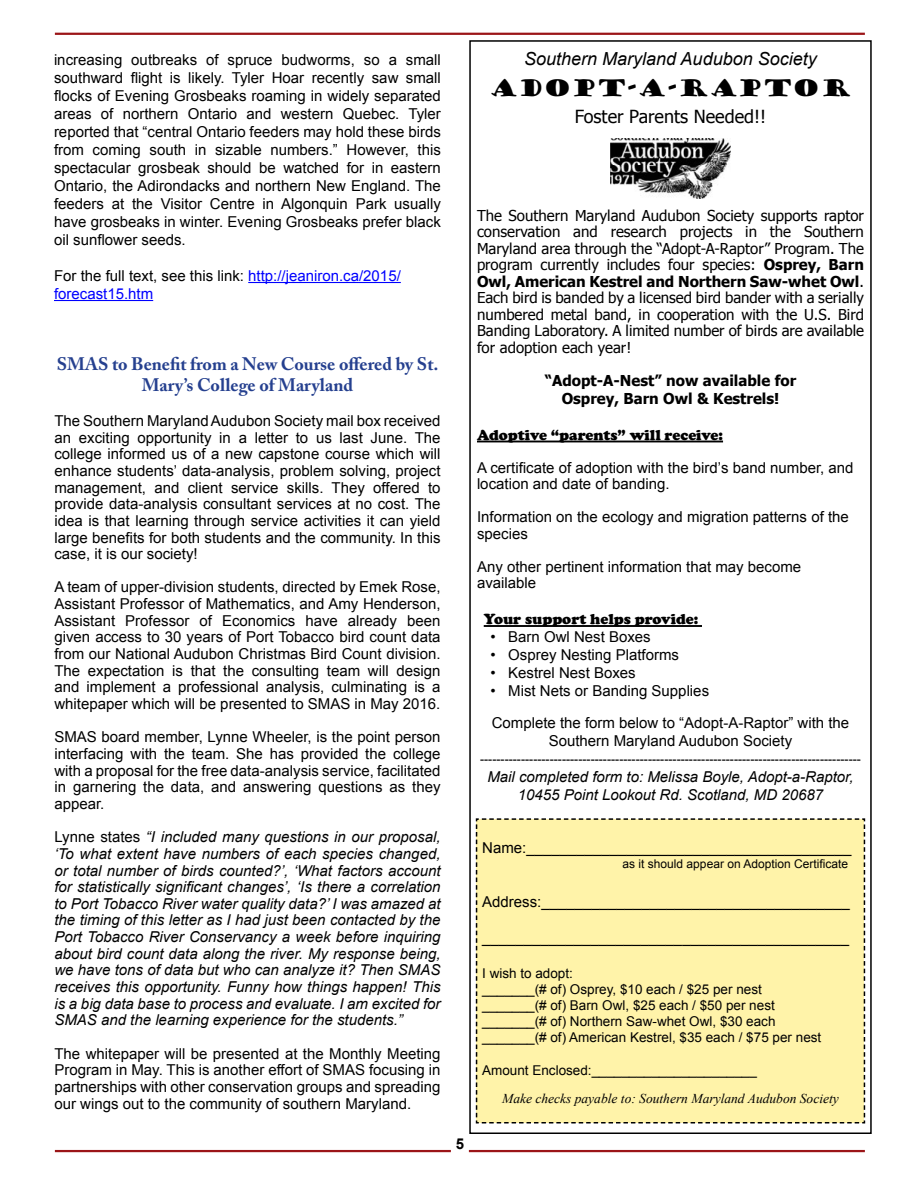
<style>
.page{position:relative;width:918px;height:1188px;background:#fff}
.page>*{position:absolute;margin:0;border:0;box-sizing:border-box;transform-origin:0 0}
.t1{font:22.5px "Goudy Stout";color:#000}
.t2{font:700 18px/21.6px "Adobe Caslon Pro";color:#25408f;text-align:center}
.t3{font:italic 18px "Arial";color:#000}
.t4{font:18px "Tahoma";color:#000}
.t5{font:15px/16.6px "Arial";color:#000;text-align:justify}
.t6{font:italic 15px/16.6px "Arial";color:#000;text-align:center}
.t7{font:15px/16.5px "Tahoma";color:#000;text-align:justify}
.t8{font:15px "Arial Narrow";color:#000}
.t9{font:15px/18px "Arial";color:#00f}
.t10{font:700 15px/18px "Tahoma";color:#000;text-align:center}
.t11{font:900 15px "Cooper";color:#000}
.t12{font:700 15px "Arial";color:#000}
.t13{font:13.5px/16.2px "Arial";color:#000}
.t14{font:italic 13.5px "Times New Roman";color:#000}
.t15{font:12px "Arial";color:#000}
.s1{color:#000}
.s2{font-style:normal}
.s3{font-weight:700}
</style>
<div class="page">
<hr style="left:55px;top:33px;width:810px;height:2px;background:#9b1518">
<hr style="left:55px;top:1150px;width:396px;height:2px;background:#9b1518">
<hr style="left:469px;top:1150px;width:396px;height:2px;background:#9b1518">
<img style="left:610px;top:138px;width:121px;height:61px">
<hr style="left:477px;top:441px;width:246px;height:1px;background:#000">
<hr style="left:484px;top:625px;width:218px;height:2px;background:#000">
<div style="left:475px;top:818px;width:391px;height:306px;background:#fff3a9"></div>
<div style="left:469px;top:40px;width:403px;height:1094px;border:2px solid #000"></div>
<hr style="left:248px;top:282px;width:153px;height:1px;background:#00f">
<hr style="left:54px;top:300px;width:99px;height:1px;background:#00f">
<p class="t5" style="left:54px;top:51px;width:388px;line-height:18px">increasing outbreaks of spruce budworms, so a small southward flight is likely. Tyler Hoar recently saw small flocks of Evening Grosbeaks roaming in widely separated areas of northern Ontario and western Quebec. Tyler reported that “central Ontario feeders may hold these birds from coming south in sizable numbers.” However, this spectacular grosbeak should be watched for in eastern Ontario, the Adirondacks and northern New England. The feeders at the Visitor Centre in Algonquin Park usually have grosbeaks in winter. Evening Grosbeaks prefer black oil sunflower seeds.</p>
<p class="t9" style="left:54px;top:267px;width:348px"><span class="s1">For the full text, see this link:</span> http://jeaniron.ca/2015/ forecast15.htm</p>
<p class="t2" style="left:57px;top:353px;width:383px">SMAS to Benefit from a New Course offered by St.<br>Mary’s College of Maryland</p>
<p class="t5" style="left:54px;top:413px;width:388px">The Southern Maryland Audubon Society mail box received an exciting opportunity in a letter to us last June. The college informed us of a new capstone course which will enhance students’ data-analysis, problem solving, project management, and client service skills. They offered to provide data-analysis consultant services at no cost. The idea is that learning through service activities it can yield large benefits for both students and the community. In this case, it is our society!</p>
<p class="t5" style="left:54px;top:579px;width:388px">A team of upper-division students, directed by Emek Rose, Assistant Professor of Mathematics, and Amy Henderson, Assistant Professor of Economics have already been given access to 30 years of Port Tobacco bird count data from our National Audubon Christmas Bird Count division.<br>The expectation is that the consulting team will design and implement a professional analysis, culminating is a whitepaper which will be presented to SMAS in May 2016.</p>
<p class="t5" style="left:54px;top:729px;width:388px">SMAS board member, Lynne Wheeler, is the point person interfacing with the team. She has provided the college with a proposal for the free data-analysis service, facilitated in garnering the data, and answering questions as they appear.</p>
<p class="t6" style="left:54px;top:829px;width:388px;text-align:justify"><span class="s2">Lynne states</span> “I included many questions in our proposal, ‘To what extent have numbers of each species changed, or total number of birds counted?’, ‘What factors account for statistically significant changes’, ‘Is there a correlation to Port Tobacco River water quality data?’ I was amazed at the timing of this letter as I had just been contacted by the Port Tobacco River Conservancy a week before inquiring about bird count data along the river. My response being, we have tons of data but who can analyze it? Then SMAS receives this opportunity. Funny how things happen! This is a big data base to process and evaluate. I am excited for SMAS and the learning experience for the students.”</p>
<p class="t5" style="left:54px;top:1045px;width:388px">The whitepaper will be presented at the Monthly Meeting Program in May. This is another effort of SMAS focusing in partnerships with other conservation groups and spreading our wings out to the community of southern Maryland.</p>
<p class="t3" style="left:524px;top:47px;width:294px">Southern Maryland Audubon Society</p>
<h1 class="t1" style="left:489px;top:73px;width:364px">ADOPT-A-RAPTOR</h1>
<p class="t4" style="left:575px;top:104px;width:193px">Foster Parents Needed!!</p>
<p class="t7" style="left:477px;top:206px;width:389px">The Southern Maryland Audubon Society supports raptor conservation and research projects in the Southern Maryland area through the “Adopt-A-Raptor” Program. The program currently includes four species: <span class="s3">Osprey, Barn Owl, American Kestrel and Northern Saw-whet Owl</span>.<br>Each bird is banded by a licensed bird bander with a serially numbered metal band, in cooperation with the U.S. Bird Banding Laboratory. A limited number of birds are available for adoption each year!</p>
<p class="t10" style="left:545px;top:370px;width:253px">“Adopt-A-Nest” now available for<br>Osprey, Barn Owl &amp; Kestrels!</p>
<p class="t11" style="left:477px;top:426px;width:248px">Adoptive “parents” will receive:</p>
<p class="t5" style="left:477px;top:459px;width:378px">A certificate of adoption with the bird’s band number, and location and date of banding.</p>
<p class="t5" style="left:477px;top:509px;width:373px">Information on the ecology and migration patterns of the species</p>
<p class="t5" style="left:477px;top:558px;width:326px">Any other pertinent information that may become available</p>
<p class="t11" style="left:484px;top:610px;width:216px">Your support helps provide:</p>
<p class="t5" style="left:490px;top:629px;width:162px">• Barn Owl Nest Boxes</p>
<p class="t5" style="left:490px;top:647px;width:190px">• Osprey Nesting Platforms</p>
<p class="t5" style="left:490px;top:665px;width:147px">• Kestrel Nest Boxes</p>
<p class="t5" style="left:490px;top:675px;width:360px;line-height:32px">• Mist Nets or Banding Supplies<br>Complete the form below to “Adopt-A-Raptor” with the</p>
<p class="t5" style="left:549px;top:733px;width:245px">Southern Maryland Audubon Society</p>
<p class="t8" style="left:480px;top:748px;width:382px">---------------------------------------------------------------------------------------------</p>
<p class="t6" style="left:487px;top:768px;width:368px;line-height:18px">Mail completed form to: Melissa Boyle, Adopt-a-Raptor,<br>10455 Point Lookout Rd. Scotland, MD 20687</p>
<p class="t12" style="left:456px;top:1134px;width:10px">5</p>
<p class="t5" style="left:482px;top:840px;width:371px">Name:_______________________________________</p>
<p class="t15" style="left:623px;top:856px;width:227px">as it should appear on Adoption Certificate</p>
<p class="t5" style="left:482px;top:894px;width:369px">Address:_____________________________________</p>
<p class="t5" style="left:482px;top:930px;width:368px">____________________________________________</p>
<p class="t13" style="left:482px;top:965px;width:341px">I wish to adopt:<br>_______(# of) Osprey, $10 each / $25 per nest _______(# of) Barn Owl, $25 each / $50 per nest _______(# of) Northern Saw-whet Owl, $30 each _______(# of) American Kestrel, $35 each / $75 per nest</p>
<p class="t13" style="left:482px;top:1062px;width:276px">Amount Enclosed:______________________</p>
<p class="t14" style="left:502px;top:1089px;width:338px">Make checks payable to: Southern Maryland Audubon Society</p>
</div>
